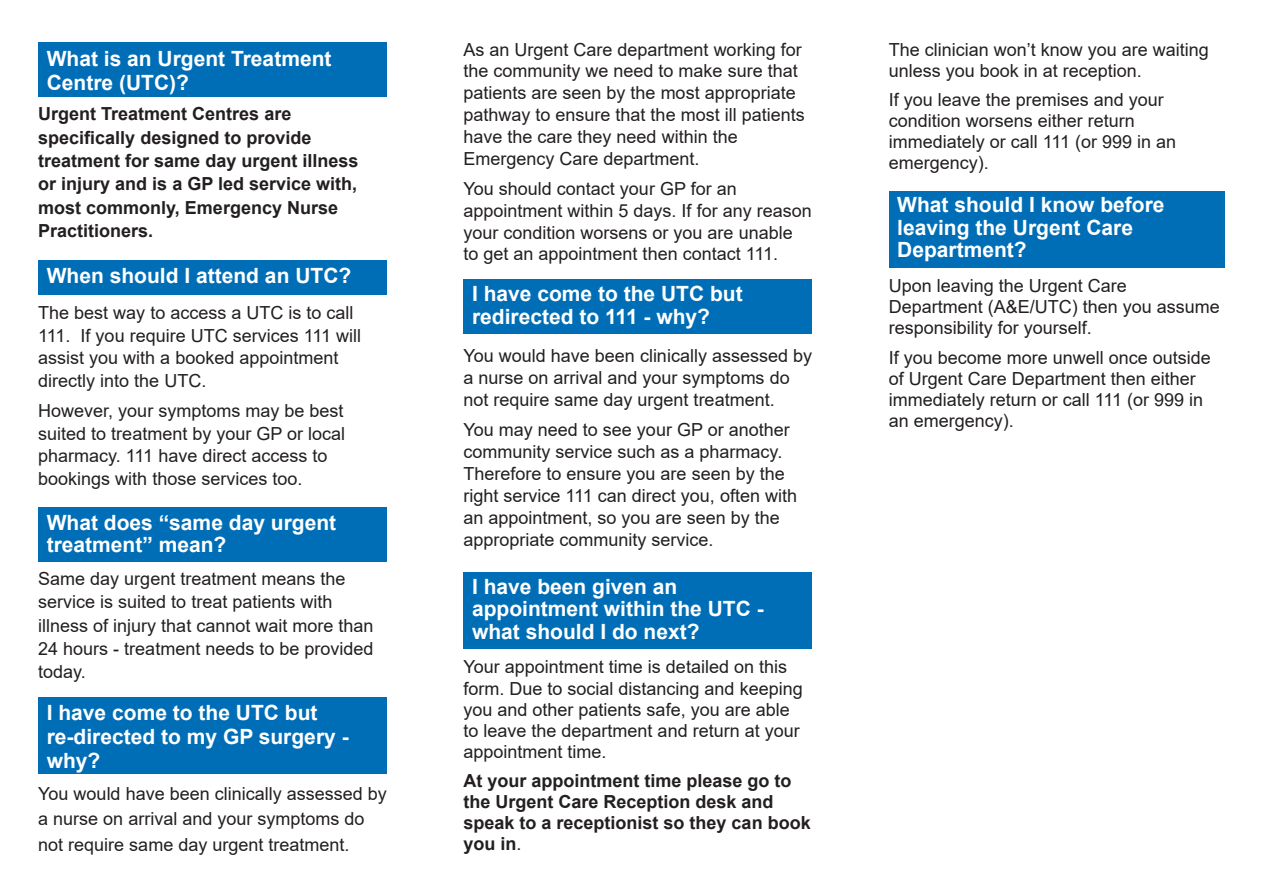
<style>
.page{position:relative;width:1263px;height:893px;background:#fff}
.page>*{position:absolute;margin:0;border:0;box-sizing:border-box;transform-origin:0 0}
.t1{font:700 21px/22.5px "Arial";color:#fff}
.Paragraph_Style_2{font:18px/21px "Arial";color:#231f20}
.Paragraph_Style_2-2{font:700 18px/23.2px "Arial";color:#231f20}
.s1{font-weight:400}
</style>
<div class="page">
<div style="left:38px;top:260px;width:349px;height:34px;background:#006eb6"></div>
<div style="left:38px;top:43px;width:349px;height:54px;background:#006eb6"></div>
<div style="left:38px;top:698px;width:349px;height:76px;background:#006eb6"></div>
<div style="left:463px;top:280px;width:349px;height:54px;background:#006eb6"></div>
<div style="left:38px;top:507px;width:349px;height:54px;background:#006eb6"></div>
<div style="left:463px;top:572px;width:349px;height:76px;background:#006eb6"></div>
<div style="left:889px;top:191px;width:336px;height:77px;background:#006eb6"></div>
<p class="t1" style="left:47px;top:47px;width:286px;line-height:24px">What is an Urgent Treatment<br>Centre (UTC)?</p>
<p class="Paragraph_Style_2-2" style="left:38px;top:103px;width:322px">Urgent Treatment Centres are specifically designed to provide treatment for same day urgent illness or injury and is a GP led service with, most commonly, Emergency Nurse<br>Practitioners.</p>
<p class="t1" style="left:47px;top:265px;width:306px">When should I attend an UTC?</p>
<p class="Paragraph_Style_2" style="left:38px;top:302px;width:324px;line-height:22.5px">The best way to access a UTC is to call 111. If you require UTC services 111 will assist you with a booked appointment directly into the UTC.</p>
<p class="Paragraph_Style_2" style="left:38px;top:400px;width:308px;line-height:22.5px">However, your symptoms may be best suited to treatment by your GP or local pharmacy. 111 have direct access to bookings with those services too.</p>
<p class="t1" style="left:47px;top:511px;width:291px">What does “same day urgent treatment” mean?</p>
<p class="Paragraph_Style_2" style="left:38px;top:567px;width:337px;line-height:23.4px">Same day urgent treatment means the service is suited to treat patients with illness of injury that cannot wait more than 24 hours - treatment needs to be provided today.</p>
<p class="t1" style="left:47px;top:701px;width:303px;line-height:24px">I have come to the UTC but re-directed to my GP surgery - why?</p>
<p class="Paragraph_Style_2" style="left:38px;top:780px;width:350px;line-height:25.8px">You would have been clinically assessed by a nurse on arrival and your symptoms do not require same day urgent treatment.</p>
<p class="Paragraph_Style_2" style="left:463px;top:38px;width:343px;line-height:21.8px">As an Urgent Care department working for the community we need to make sure that patients are seen by the most appropriate pathway to ensure that the most ill patients have the care they need within the Emergency Care department.</p>
<p class="Paragraph_Style_2" style="left:463px;top:178px;width:350px;line-height:21.8px">You should contact your GP for an appointment within 5 days. If for any reason your condition worsens or you are unable to get an appointment then contact 111.</p>
<p class="t1" style="left:472px;top:283px;width:272px">I have come to the UTC but redirected to 111 - why?</p>
<p class="Paragraph_Style_2" style="left:463px;top:344px;width:350px;line-height:22px">You would have been clinically assessed by a nurse on arrival and your symptoms do not require same day urgent treatment.</p>
<p class="Paragraph_Style_2" style="left:463px;top:419px;width:335px;line-height:22px">You may need to see your GP or another community service such as a pharmacy.<br>Therefore to ensure you are seen by the right service 111 can direct you, often with an appointment, so you are seen by the appropriate community service.</p>
<p class="t1" style="left:472px;top:575px;width:293px">I have been given an appointment within the UTC - what should I do next?</p>
<p class="Paragraph_Style_2" style="left:463px;top:656px;width:341px">Your appointment time is detailed on this form. Due to social distancing and keeping you and other patients safe, you are able to leave the department and return at your appointment time.</p>
<p class="Paragraph_Style_2-2" style="left:463px;top:770px;width:349px;line-height:21px">At your appointment time please go to the Urgent Care Reception desk and speak to a receptionist so they can book you in<span class="s1">.</span></p>
<p class="Paragraph_Style_2" style="left:889px;top:39px;width:322px">The clinician won’t know you are waiting unless you book in at reception.</p>
<p class="Paragraph_Style_2" style="left:889px;top:89px;width:289px">If you leave the premises and your condition worsens either return immediately or call 111 (or 999 in an emergency).</p>
<p class="t1" style="left:897px;top:194px;width:269px">What should I know before leaving the Urgent Care<br>Department?</p>
<p class="Paragraph_Style_2" style="left:889px;top:275px;width:333px">Upon leaving the Urgent Care<br>Department (A&amp;E/UTC) then you assume responsibility for yourself.</p>
<p class="Paragraph_Style_2" style="left:889px;top:347px;width:324px">If you become more unwell once outside of Urgent Care Department then either immediately return or call 111 (or 999 in an emergency).</p>
</div>
